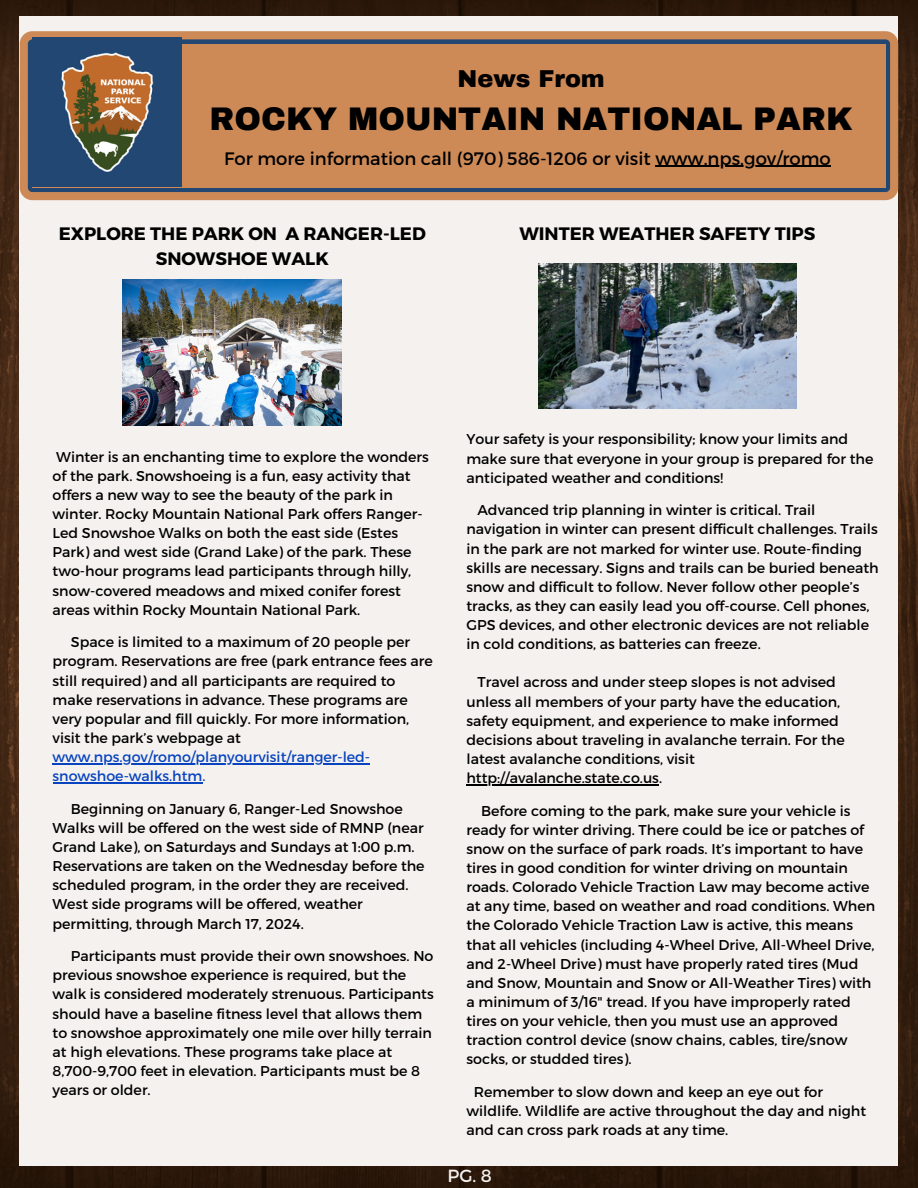
<style>
.page{position:relative;width:918px;height:1188px;background:#fff}
.page>*{position:absolute;margin:0;border:0;box-sizing:border-box;transform-origin:0 0}
.t1{font:900 31.95px "Archivo";color:#000}
.t2{font:900 23.85px "Archivo";color:#000}
.t3{font:700 18px/24.8px "Montserrat";color:#000;text-align:center}
.t4{font:18px "Montserrat";color:#000}
.t5{font:17.55px "Montserrat";color:#f4f1ee}
.t6{font:14.25px/19.2px "Montserrat";color:#000}
.s1{color:#0844bf}
</style>
<div class="page">
<img style="left:0;top:0;width:918px;height:1188px">
<div style="left:20px;top:16px;width:878px;height:1150px;background:#f4f1ee"></div>
<img style="left:122px;top:280px;width:219px;height:146px">
<div style="left:20px;top:31px;width:878px;height:169px;background:#cd8a57;border-radius:13px"></div>
<svg style="left:28px;top:39px;width:862px;height:153px;fill:#214772"></svg>
<div style="left:32px;top:44px;width:854px;height:144px;background:#cd8a57"></div>
<img style="left:32px;top:37px;width:150px;height:150px">
<img style="left:539px;top:264px;width:257px;height:145px">
<hr style="left:53px;top:763px;width:317px;height:1px;background:#0844bf">
<hr style="left:53px;top:782px;width:149px;height:1px;background:#0844bf">
<hr style="left:466px;top:784px;width:193px;height:1px;background:#000">
<hr style="left:655px;top:166px;width:176px;height:1px;background:#000">
<p class="t2" style="left:457px;top:66px;width:149px">News From</p>
<p class="t1" style="left:210px;top:102px;width:645px">ROCKY MOUNTAIN NATIONAL PARK</p>
<p class="t4" style="left:224px;top:146px;width:608px">For more information call (970) 586-1206 or visit www.nps.gov/romo</p>
<p class="t3" style="left:59px;top:220px;width:369px">EXPLORE THE PARK ON A RANGER-LED<br>SNOWSHOE WALK</p>
<p class="t3" style="left:519px;top:220px;width:298px">WINTER WEATHER SAFETY TIPS</p>
<p class="t6" style="left:53px;top:446px;width:378px">Winter is an enchanting time to explore the wonders of the park. Snowshoeing is a fun, easy activity that offers a new way to see the beauty of the park in winter. Rocky Mountain National Park offers Ranger-Led Snowshoe Walks on both the east side (Estes Park) and west side (Grand Lake) of the park. These two-hour programs lead participants through hilly, snow-covered meadows and mixed conifer forest areas within Rocky Mountain National Park.</p>
<p class="t6" style="left:53px;top:632px;width:382px;text-indent:18px">Space is limited to a maximum of 20 people per program. Reservations are free (park entrance fees are still required) and all participants are required to make reservations in advance. These programs are very popular and fill quickly. For more information, visit the park’s webpage at <span class="s1">www.nps.gov/romo/planyourvisit/ranger-led&shy;snowshoe-walks.htm.</span></p>
<p class="t6" style="left:53px;top:798px;width:374px;text-indent:18px">Beginning on January 6, Ranger-Led Snowshoe Walks will be offered on the west side of RMNP (near Grand Lake), on Saturdays and Sundays at 1:00 p.m.<br>Reservations are taken on the Wednesday before the scheduled program, in the order they are received.<br>West side programs will be offered, weather permitting, through March 17, 2024.</p>
<p class="t6" style="left:53px;top:946px;width:383px;text-indent:18px">Participants must provide their own snowshoes. No previous snowshoe experience is required, but the walk is considered moderately strenuous. Participants should have a baseline fitness level that allows them to snowshoe approximately one mile over hilly terrain at high elevations. These programs take place at 8,700-9,700 feet in elevation. Participants must be 8 years or older.</p>
<p class="t6" style="left:466px;top:429px;width:408px">Your safety is your responsibility; know your limits and make sure that everyone in your group is prepared for the anticipated weather and conditions!</p>
<p class="t6" style="left:466px;top:500px;width:414px;text-indent:11px">Advanced trip planning in winter is critical. Trail navigation in winter can present difficult challenges. Trails in the park are not marked for winter use. Route-finding skills are necessary. Signs and trails can be buried beneath snow and difficult to follow. Never follow other people’s tracks, as they can easily lead you off-course. Cell phones, GPS devices, and other electronic devices are not reliable in cold conditions, as batteries can freeze.</p>
<p class="t6" style="left:466px;top:672px;width:380px;text-indent:11px">Travel across and under steep slopes is not advised unless all members of your party have the education, safety equipment, and experience to make informed decisions about traveling in avalanche terrain. For the latest avalanche conditions, visit http://avalanche.state.co.us.</p>
<p class="t6" style="left:466px;top:800px;width:410px;text-indent:15px">Before coming to the park, make sure your vehicle is ready for winter driving. There could be ice or patches of snow on the surface of park roads. It’s important to have tires in good condition for winter driving on mountain roads. Colorado Vehicle Traction Law may become active at any time, based on weather and road conditions. When the Colorado Vehicle Traction Law is active, this means that all vehicles (including 4-Wheel Drive, All-Wheel Drive, and 2-Wheel Drive) must have properly rated tires (Mud and Snow, Mountain and Snow or All-Weather Tires) with a minimum of 3/16" tread. If you have improperly rated tires on your vehicle, then you must use an approved traction control device (snow chains, cables, tire/snow socks, or studded tires).</p>
<p class="t6" style="left:466px;top:1081px;width:401px;text-indent:7px">Remember to slow down and keep an eye out for wildlife. Wildlife are active throughout the day and night and can cross park roads at any time.</p>
<p class="t5" style="left:448px;top:1165px;width:46px">PG. 8</p>
</div>
